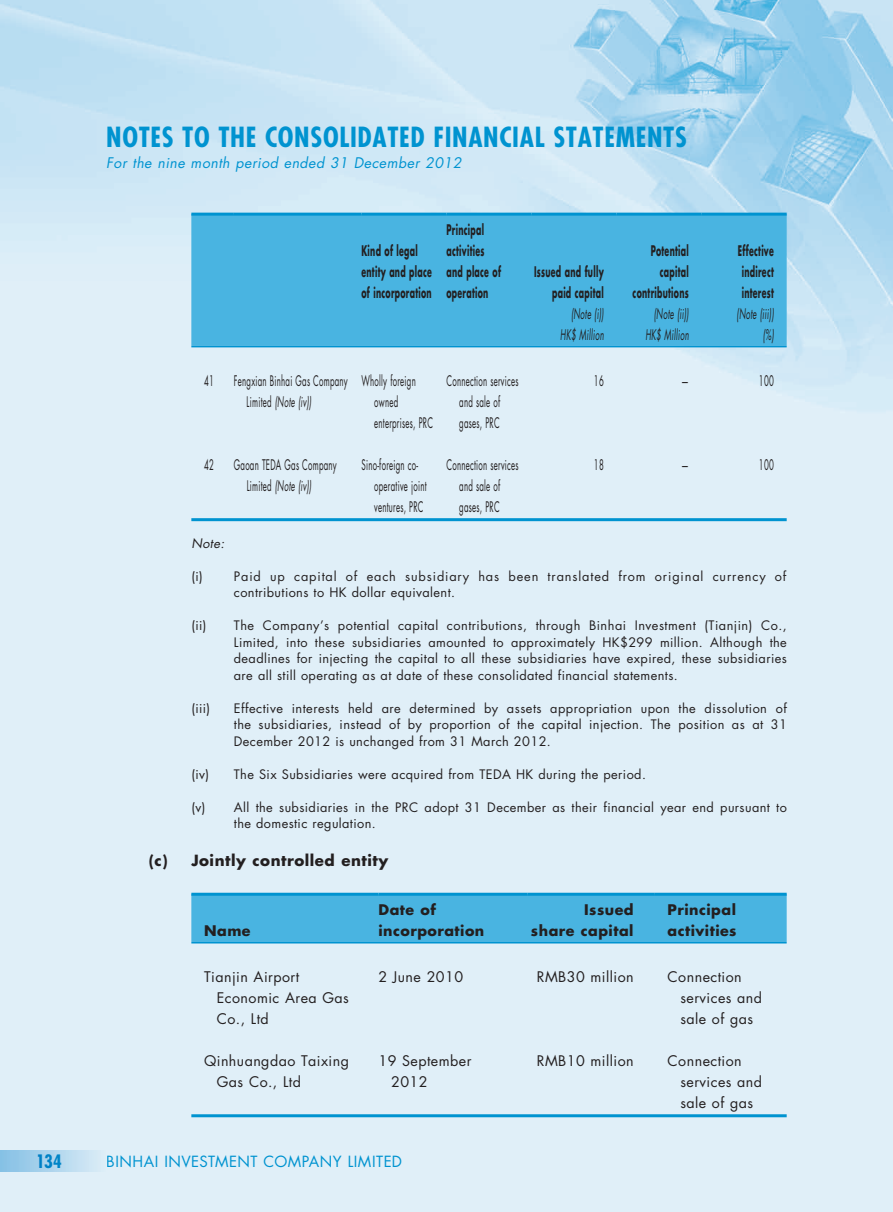
<style>
.page{position:relative;width:893px;height:1212px;background:#fff}
.page>*{position:absolute;margin:0;border:0;box-sizing:border-box;transform-origin:0 0}
.t1{font:700 condensed 27px "Futura";letter-spacing:.025em;color:#0093d0}
.t2{font:700 condensed 18px "Futura";color:#0093d0}
.t3{font:15px "Futura";letter-spacing:.03em;color:#0093d0}
.t4{font:700 15px "Futura";letter-spacing:.035em;color:#231f20}
.t5{font:14.25px/21px "Futura";letter-spacing:.03em;color:#231f20;scale:.55 1}
.t6{font:14.25px/21px "Futura";letter-spacing:.03em;color:#231f20}
.t7{font:700 14.25px/21px "Futura";letter-spacing:.035em;color:#231f20;scale:.55 1}
.t8{font:700 14.25px/21px "Futura";letter-spacing:.035em;color:#231f20}
.t9{font:italic 14.25px "Futura";letter-spacing:.03em;color:#231f20;scale:.55 1}
.t10{font:italic 14.25px "Futura";letter-spacing:.03em;color:#0093d0}
.t11{font:12.75px/16.5px "Futura";letter-spacing:.03em;color:#231f20;text-align:justify}
.t12{font:12.75px/16.5px "Futura";letter-spacing:.07em;color:#231f20}
.t13{font:italic 12.75px "Futura";color:#231f20}
.s1{font-style:italic}
</style>
<div class="page">
<img style="left:0;top:0;width:893px;height:1212px">
<div style="left:0;top:1150px;width:106px;height:21px;background:linear-gradient(to right,#84bfe4,#dcecf7)"></div>
<div style="left:191px;top:216px;width:596px;height:130px;background:#49b4e1"></div>
<hr style="left:191px;top:213px;width:43px;height:3px;background:#0093d0">
<hr style="left:234px;top:213px;width:127px;height:3px;background:#0093d0">
<hr style="left:361px;top:213px;width:85px;height:3px;background:#0093d0">
<hr style="left:446px;top:213px;width:85px;height:3px;background:#0093d0">
<hr style="left:531px;top:213px;width:86px;height:3px;background:#0093d0">
<hr style="left:617px;top:213px;width:85px;height:3px;background:#0093d0">
<hr style="left:702px;top:213px;width:85px;height:3px;background:#0093d0">
<hr style="left:191px;top:346px;width:596px;height:1px;background:#0093d0">
<hr style="left:191px;top:518px;width:596px;height:3px;background:#0093d0">
<div style="left:191px;top:896px;width:596px;height:46px;background:#49b4e1"></div>
<hr style="left:191px;top:893px;width:187px;height:3px;background:#0093d0">
<hr style="left:378px;top:893px;width:149px;height:3px;background:#0093d0">
<hr style="left:527px;top:893px;width:128px;height:3px;background:#0093d0">
<hr style="left:655px;top:893px;width:132px;height:3px;background:#0093d0">
<hr style="left:191px;top:942px;width:596px;height:1px;background:#0093d0">
<hr style="left:191px;top:1114px;width:596px;height:3px;background:#0093d0">
<h1 class="t1" style="left:106px;top:120px;width:582px">NOTES TO THE CONSOLIDATED FINANCIAL STATEMENTS</h1>
<p class="t10" style="left:106px;top:154px;width:357px">For the nine month period ended 31 December 2012</p>
<p class="t7" style="left:361px;top:240px;width:130px">Kind of legal entity and place of incorporation</p>
<p class="t7" style="left:446px;top:219px;width:101px">Principal activities and place of operation</p>
<p class="t7" style="left:534px;top:261px;width:128px;text-align:right">Issued and fully paid capital</p>
<p class="t7" style="left:633px;top:240px;width:104px;text-align:right">Potential capital contributions</p>
<p class="t7" style="left:738px;top:240px;width:67px;text-align:justify">Effective indirect interest</p>
<p class="t9" style="left:571px;top:305px;width:61px">(Note (i))</p>
<p class="t9" style="left:654px;top:305px;width:65px">(Note (ii))</p>
<p class="t9" style="left:736px;top:305px;width:69px">(Note (iii))</p>
<p class="t9" style="left:560px;top:326px;width:81px">HK$ Million</p>
<p class="t9" style="left:645px;top:326px;width:81px">HK$ Million</p>
<p class="t9" style="left:763px;top:326px;width:22px">(%)</p>
<p class="t5" style="left:204px;top:371px;width:19px">41</p>
<p class="t5" style="left:247px;top:371px;width:186px;text-indent:-13px">Fengxian Binhai Gas Company<br>Limited <span class="s1">(Note (iv))</span></p>
<p class="t5" style="left:374px;top:371px;width:108px;text-indent:-13px">Wholly foreign owned enterprises, PRC</p>
<p class="t5" style="left:446px;top:371px;width:132px;text-align:center">Connection services and sale of<br>gases, PRC</p>
<p class="t5" style="left:594px;top:371px;width:19px">16</p>
<p class="t5" style="left:681px;top:371px;width:16px">—</p>
<p class="t5" style="left:759px;top:371px;width:29px">100</p>
<p class="t5" style="left:204px;top:455px;width:19px">42</p>
<p class="t5" style="left:247px;top:455px;width:165px;text-indent:-13px">Gaoan TE DA Gas Company<br>Limited <span class="s1">(Note (iv))</span></p>
<p class="t5" style="left:374px;top:455px;width:97px;text-indent:-13px">Sino-foreign co&shy;operative joint ventures, PRC</p>
<p class="t5" style="left:446px;top:455px;width:132px;text-align:center">Connection services and sale of<br>gases, PRC</p>
<p class="t5" style="left:594px;top:455px;width:19px">18</p>
<p class="t5" style="left:681px;top:455px;width:16px">—</p>
<p class="t5" style="left:759px;top:455px;width:29px">100</p>
<p class="t13" style="left:191px;top:535px;width:34px">Note:</p>
<p class="t11" style="left:191px;top:568px;width:32px">(i) P</p>
<p class="t12" style="left:234px;top:568px;width:554px;text-indent:7px">aid up capital of each subsidiary has been translated from original currency of contributions to HK dollar equivalent.</p>
<p class="t11" style="left:191px;top:617px;width:33px">(ii) T</p>
<p class="t11" style="left:234px;top:617px;width:554px;text-indent:6px">he Company’s potential capital contributions, through Binhai Investment (Tianjin) Co., Limited, into these subsidiaries amounted to approximately HK$299 million. Although the deadlines for injecting the capital to all these subsidiaries have expired, these subsidiaries are all still operating as at date of these consolidated financial statements.</p>
<p class="t11" style="left:234px;top:700px;width:554px;text-indent:-43px">(iii) Effective interests held are determined by assets appropriation upon the dissolution of the subsidiaries, instead of by proportion of the capital injection. The position as at 31<br>December 2012 is unchanged from 31 March 2012.</p>
<p class="t11" style="left:191px;top:766px;width:456px">(iv) The Six Subsidiaries were acquired from TE DA HK during the period.</p>
<p class="t11" style="left:234px;top:799px;width:555px;text-indent:-43px">(v) All the subsidiaries in the PRC adopt 31 December as their financial year end pursuant to the domestic regulation.</p>
<p class="t4" style="left:149px;top:850px;width:241px">(c) Jointly controlled entity</p>
<p class="t8" style="left:204px;top:920px;width:48px">Name</p>
<p class="t8" style="left:378px;top:899px;width:107px">Date of incorporation</p>
<p class="t8" style="left:531px;top:899px;width:104px;text-align:right">Issued<br>share capital</p>
<p class="t8" style="left:668px;top:899px;width:71px">Principal activities</p>
<p class="t6" style="left:217px;top:967px;width:134px;text-indent:-13px">Tianjin Airport<br>Economic Area Gas<br>Co., Ltd</p>
<p class="t6" style="left:378px;top:967px;width:86px">2 June 2010</p>
<p class="t6" style="left:537px;top:967px;width:98px">RMB30 million</p>
<p class="t6" style="left:680px;top:967px;width:83px;text-indent:-13px">Connection services and sale of gas</p>
<p class="t6" style="left:217px;top:1051px;width:134px;text-indent:-13px">Qinhuangdao Taixing<br>Gas Co., Ltd</p>
<p class="t6" style="left:391px;top:1051px;width:82px;text-indent:-13px">19 September<br>2012</p>
<p class="t6" style="left:537px;top:1051px;width:98px">RMB10 million</p>
<p class="t6" style="left:680px;top:1051px;width:83px;text-indent:-13px">Connection services and sale of gas</p>
<h2 class="t2" style="left:36px;top:1150px;width:27px">134</h2>
<p class="t3" style="left:106px;top:1151px;width:36px">Binhai</p>
<p class="t3" style="left:164px;top:1151px;width:237px">Investment company limited</p>
</div>
